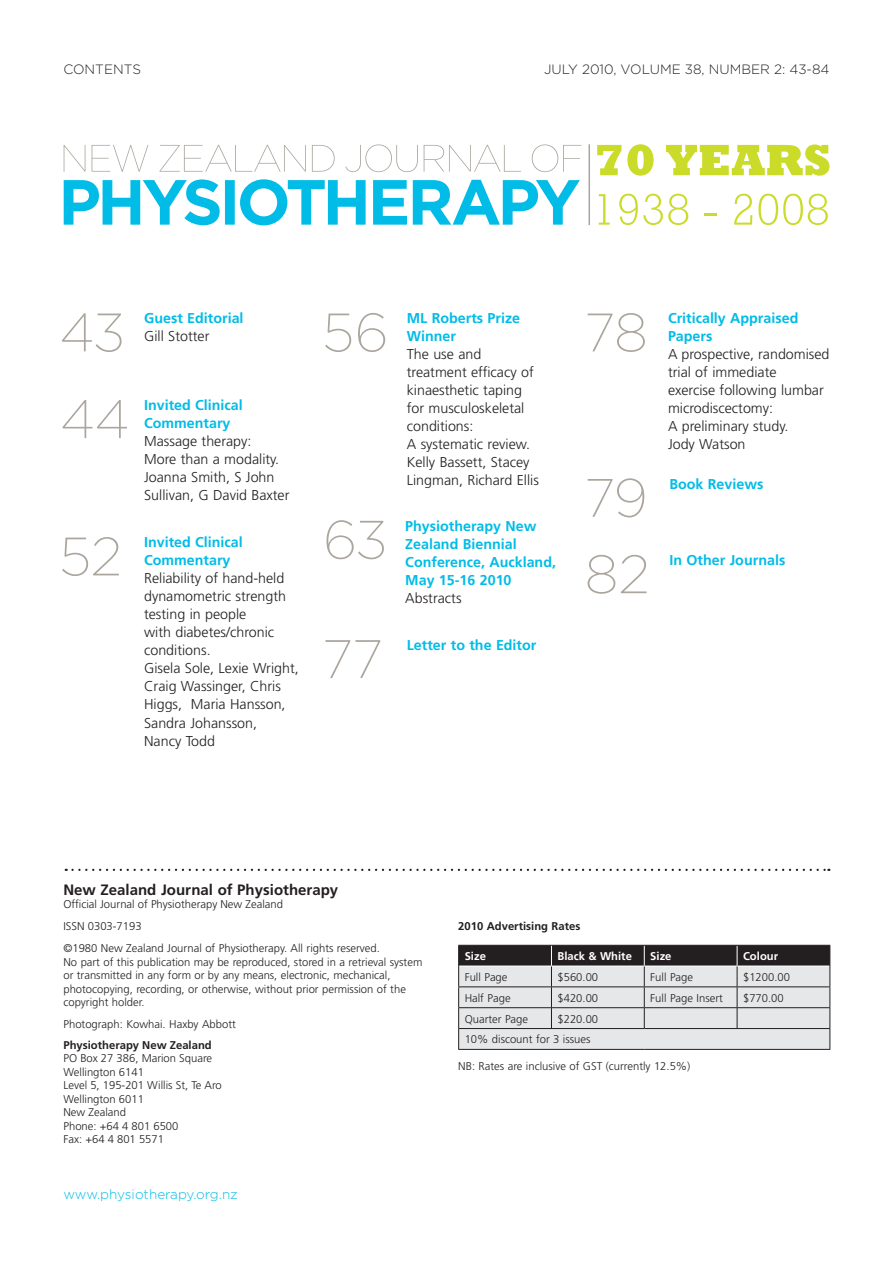
<style>
.page{position:relative;width:893px;height:1263px;background:#fff}
.page>*{position:absolute;margin:0;border:0;box-sizing:border-box;transform-origin:0 0}
.t1{font:200 54px "Gotham";color:#aaa59d}
.t2{font:700 15px "Frutiger";color:#231f20}
.t3{font:300 14.25px/18px "Frutiger";color:#231f20}
.t4{font:700 14.25px/18px "Frutiger";color:#00bce7}
.t5{font:300 13.5px "Gotham";color:#231f20}
.t6{font:300 13.5px "Gotham";color:#00bce7}
.t7{font:300 11.25px/13.5px "Frutiger";color:#231f20}
.t8{font:700 11.25px "Frutiger";color:#231f20}
.t9{font:700 11.25px "Frutiger";color:#fff}
</style>
<div class="page">
<svg style="left:66px;top:868px;width:763px;height:2px"></svg>
<svg style="left:597px;top:145px;width:24px;height:30px"></svg>
<svg style="left:627px;top:144px;width:26px;height:32px"></svg>
<svg style="left:666px;top:144px;width:163px;height:32px"></svg>
<svg style="left:598px;top:194px;width:11px;height:30px"></svg>
<svg style="left:619px;top:194px;width:18px;height:31px"></svg>
<svg style="left:643px;top:194px;width:19px;height:31px"></svg>
<svg style="left:668px;top:194px;width:20px;height:31px"></svg>
<svg style="left:704px;top:213px;width:12px;height:2px"></svg>
<svg style="left:734px;top:194px;width:18px;height:30px"></svg>
<svg style="left:758px;top:194px;width:19px;height:31px"></svg>
<svg style="left:783px;top:194px;width:44px;height:31px"></svg>
<svg style="left:64px;top:179px;width:515px;height:46px"></svg>
<svg style="left:64px;top:144px;width:517px;height:28px"></svg>
<hr style="left:588px;top:144px;width:1px;height:81px;background:#aaa59d">
<hr style="left:458px;top:944px;width:93px;height:1px;background:#231f20">
<hr style="left:551px;top:944px;width:93px;height:1px;background:#231f20">
<hr style="left:644px;top:944px;width:185px;height:1px;background:#231f20">
<svg style="left:458px;top:945px;width:372px;height:104px;background:#b7b7b8"></svg>
<hr style="left:458px;top:1048px;width:186px;height:1px;background:#231f20">
<hr style="left:644px;top:1048px;width:185px;height:1px;background:#231f20">
<p class="t5" style="left:63px;top:63px;width:79px">CONTENTS</p>
<p class="t5" style="left:543px;top:63px;width:287px">JULY 2010, VOLUME 38, NUMBER 2: 43-84</p>
<p class="t4" style="left:144px;top:310px;width:101px">Guest Editorial</p>
<p class="t3" style="left:144px;top:328px;width:67px">Gill Stotter</p>
<p class="t4" style="left:406px;top:310px;width:115px">ML Roberts Prize<br>Winner</p>
<p class="t3" style="left:406px;top:346px;width:133px">The use and treatment efficacy of kinaesthetic taping for musculoskeletal conditions:<br>A systematic review.<br>Kelly Bassett, Stacey<br>Lingman, Richard Ellis</p>
<h1 class="t1" style="left:60px;top:303px;width:67px">43</h1>
<h1 class="t1" style="left:322px;top:303px;width:68px">56</h1>
<h1 class="t1" style="left:60px;top:390px;width:70px">44</h1>
<p class="t4" style="left:144px;top:397px;width:100px">Invited Clinical<br>Commentary</p>
<p class="t3" style="left:144px;top:433px;width:147px">Massage therapy:<br>More than a modality.<br>Joanna Smith, S John<br>Sullivan, G David Baxter</p>
<p class="t4" style="left:144px;top:534px;width:100px">Invited Clinical<br>Commentary</p>
<p class="t3" style="left:144px;top:570px;width:156px">Reliability of hand-held dynamometric strength testing in people<br>with diabetes/chronic conditions.<br>Gisela Sole, Lexie Wright,<br>Craig Wassinger, Chris<br>Higgs, Maria Hansson,<br>Sandra Johansson,<br>Nancy Todd</p>
<h1 class="t1" style="left:323px;top:510px;width:66px">63</h1>
<p class="t4" style="left:405px;top:517px;width:152px">Physiotherapy New<br>Zealand Biennial<br>Conference, Auckland,<br>May 15-16 2010</p>
<p class="t3" style="left:405px;top:589px;width:58px">Abstracts</p>
<h1 class="t1" style="left:59px;top:527px;width:64px">52</h1>
<p class="t4" style="left:406px;top:637px;width:131px">Letter to the Editor</p>
<h1 class="t1" style="left:322px;top:629px;width:61px">77</h1>
<h1 class="t1" style="left:584px;top:303px;width:65px">78</h1>
<p class="t4" style="left:667px;top:310px;width:132px">Critically Appraised<br>Papers</p>
<p class="t3" style="left:667px;top:346px;width:163px">A prospective, randomised trial of immediate<br>exercise following lumbar microdiscectomy:<br>A preliminary study.<br>Jody Watson</p>
<h1 class="t1" style="left:584px;top:468px;width:65px">79</h1>
<h1 class="t1" style="left:584px;top:545px;width:67px">82</h1>
<p class="t4" style="left:669px;top:476px;width:95px">Book Reviews</p>
<p class="t4" style="left:669px;top:552px;width:117px">In Other Journals</p>
<h2 class="t2" style="left:63px;top:883px;width:276px">New Zealand Journal of Physiotherapy</h2>
<p class="t7" style="left:63px;top:893px;width:318px;line-height:22px">Official Journal of Physiotherapy New Zealand<br>ISSN 0303-7193<br>©1980 New Zealand Journal of Physiotherapy. All rights reserved.</p>
<p class="t7" style="left:63px;top:955px;width:360px">No part of this publication may be reproduced, stored in a retrieval system or transmitted in any form or by any means, electronic, mechanical, photocopying, recording, or otherwise, without prior permission of the copyright holder.</p>
<p class="t7" style="left:63px;top:1018px;width:174px">Photograph: Kowhai. Haxby Abbott</p>
<p class="t8" style="left:63px;top:1039px;width:150px">Physiotherapy New Zealand</p>
<p class="t7" style="left:63px;top:1052px;width:160px">PO Box 27 386, Marion Square<br>Wellington 6141<br>Level 5, 195-201 Willis St, Te Aro<br>Wellington 6011<br>New Zealand<br>Phone: +64 4 801 6500<br>Fax: +64 4 801 5571</p>
<p class="t6" style="left:63px;top:1187px;width:176px">www.physiotherapy.org.nz</p>
<p class="t8" style="left:458px;top:921px;width:123px">2010 Advertising Rates</p>
<p class="t9" style="left:464px;top:951px;width:23px">Size</p>
<p class="t9" style="left:557px;top:951px;width:76px">Black &amp; White</p>
<p class="t9" style="left:650px;top:951px;width:23px">Size</p>
<p class="t9" style="left:742px;top:951px;width:36px">Colour</p>
<p class="t7" style="left:464px;top:970px;width:44px">Full Page</p>
<p class="t7" style="left:557px;top:970px;width:42px">$560.00</p>
<p class="t7" style="left:650px;top:970px;width:44px">Full Page</p>
<p class="t7" style="left:742px;top:970px;width:48px">$1200.00</p>
<p class="t7" style="left:464px;top:991px;width:47px">Half Page</p>
<p class="t7" style="left:557px;top:991px;width:42px">$420.00</p>
<p class="t7" style="left:650px;top:991px;width:74px">Full Page Insert</p>
<p class="t7" style="left:742px;top:991px;width:42px">$770.00</p>
<p class="t7" style="left:464px;top:1012px;width:65px">Quarter Page</p>
<p class="t7" style="left:464px;top:1008px;width:135px;line-height:20.9px;text-indent:93px">$220.00<br>10% discount for 3 issues</p>
<p class="t7" style="left:458px;top:1059px;width:233px">NB: Rates are inclusive of GST (currently 12.5%)</p>
</div>
